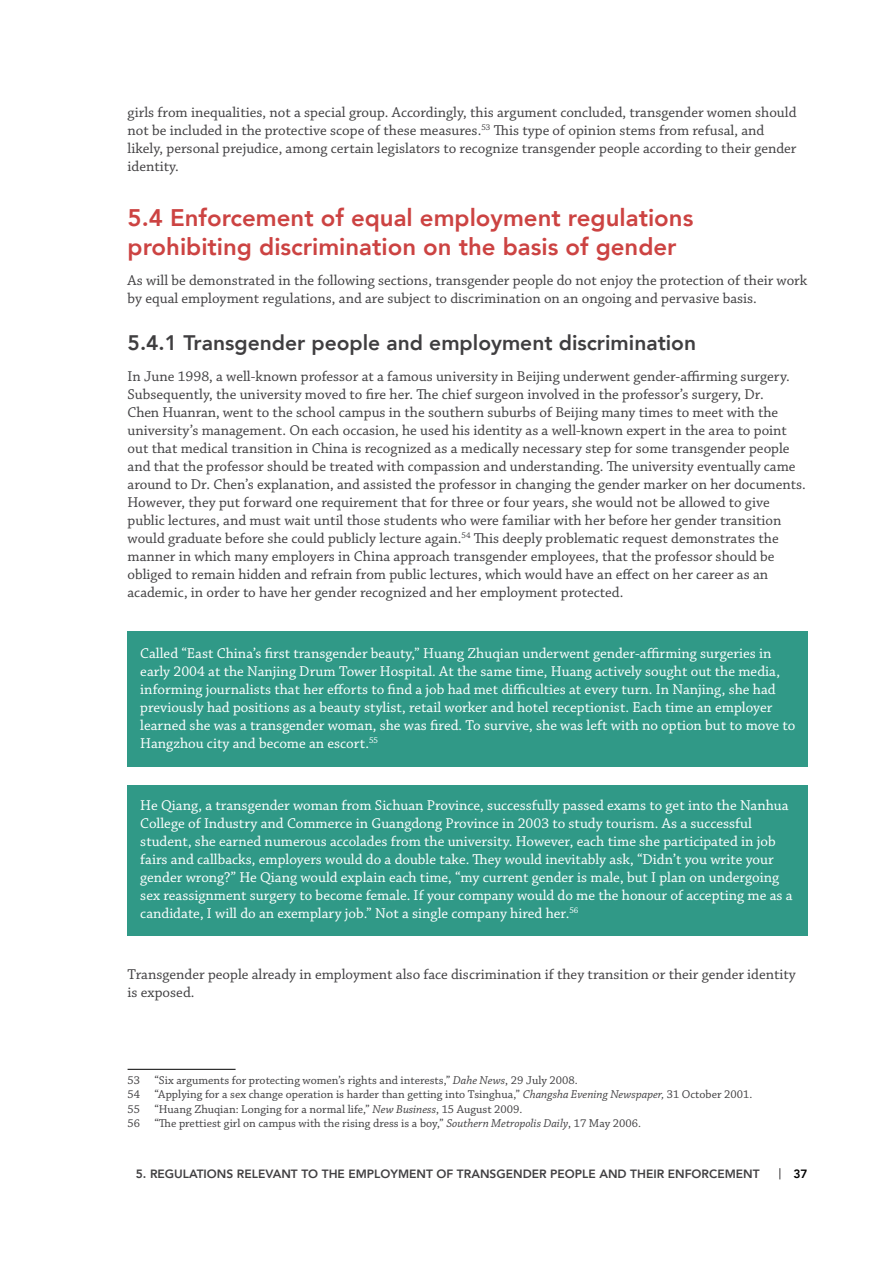
<style>
.page{position:relative;width:893px;height:1263px;background:#fff}
.page>*{position:absolute;margin:0;border:0;box-sizing:border-box;transform-origin:0 0}
.t1{font:800 24px/28.8px "Avenir";color:#cc4342}
.t2{font:800 21px "Avenir";color:#3f3e40}
.t3{font:15px/18px "Chaparral Pro";color:#414042}
.t4{font:15px/18px "Chaparral Pro";color:#fff}
.t5{font:12px/14.4px "Chaparral Pro";color:#414042}
.t6{font:800 12px "Avenir";color:#414042}
.t7{font:800 12px "Avenir";color:#000}
.s1{font-style:italic}
</style>
<div class="page">
<div style="left:128px;top:631px;width:680px;height:135px;background:#309987"></div>
<div style="left:128px;top:785px;width:680px;height:150px;background:#309987"></div>
<hr style="left:128px;top:1069px;width:108px;height:1px;background:#000">
<p class="t3" style="left:128px;top:104px;width:670px">girls from inequalities, not a special group. Accordingly, this argument concluded, transgender women should not be included in the protective scope of these measures.<sup>53</sup> This type of opinion stems from refusal, and likely, personal prejudice, among certain legislators to recognize transgender people according to their gender identity.</p>
<h1 class="t1" style="left:128px;top:203px;width:567px">5.4 Enforcement of equal employment regulations prohibiting discrimination on the basis of gender</h1>
<p class="t3" style="left:128px;top:272px;width:681px">As will be demonstrated in the following sections, transgender people do not enjoy the protection of their work by equal employment regulations, and are subject to discrimination on an ongoing and pervasive basis.</p>
<h2 class="t2" style="left:128px;top:326px;width:570px">5.4.1 Transgender people and employment discrimination</h2>
<p class="t3" style="left:128px;top:367px;width:680px">In June 1998, a well-known professor at a famous university in Beijing underwent gender-affirming surgery.<br>Subsequently, the university moved to fire her. The chief surgeon involved in the professor’s surgery, Dr.<br>Chen Huanran, went to the school campus in the southern suburbs of Beijing many times to meet with the university’s management. On each occasion, he used his identity as a well-known expert in the area to point out that medical transition in China is recognized as a medically necessary step for some transgender people and that the professor should be treated with compassion and understanding. The university eventually came around to Dr. Chen’s explanation, and assisted the professor in changing the gender marker on her documents.<br>However, they put forward one requirement that for three or four years, she would not be allowed to give public lectures, and must wait until those students who were familiar with her before her gender transition would graduate before she could publicly lecture again.<sup>54</sup> This deeply problematic request demonstrates the manner in which many employers in China approach transgender employees, that the professor should be obliged to remain hidden and refrain from public lectures, which would have an effect on her career as an academic, in order to have her gender recognized and her employment protected.</p>
<p class="t4" style="left:140px;top:645px;width:656px">Called “East China’s first transgender beauty,” Huang Zhuqian underwent gender-affirming surgeries in early 2004 at the Nanjing Drum Tower Hospital. At the same time, Huang actively sought out the media, informing journalists that her efforts to find a job had met difficulties at every turn. In Nanjing, she had previously had positions as a beauty stylist, retail worker and hotel receptionist. Each time an employer learned she was a transgender woman, she was fired. To survive, she was left with no option but to move to Hangzhou city and become an escort.<sup>55</sup></p>
<p class="t4" style="left:140px;top:796px;width:654px">He Qiang, a transgender woman from Sichuan Province, successfully passed exams to get into the Nanhua College of Industry and Commerce in Guangdong Province in 2003 to study tourism. As a successful student, she earned numerous accolades from the university. However, each time she participated in job fairs and callbacks, employers would do a double take. They would inevitably ask, “Didn’t you write your gender wrong?” He Qiang would explain each time, “my current gender is male, but I plan on undergoing sex reassignment surgery to become female. If your company would do me the honour of accepting me as a candidate, I will do an exemplary job.” Not a single company hired her.<sup>56</sup></p>
<p class="t3" style="left:128px;top:966px;width:670px">Transgender people already in employment also face discrimination if they transition or their gender identity is exposed.</p>
<p class="t5" style="left:128px;top:1073px;width:626px">53 “Six arguments for protecting women’s rights and interests,” <span class="s1">Dahe News</span>, 29 July 2008.<br>54 “Applying for a sex change operation is harder than getting into Tsinghua,” <span class="s1">Changsha Evening Newspaper,</span> 31 October 2001.<br>55 “Huang Zhuqian: Longing for a normal life,” <span class="s1">New Business</span>, 15 August 2009.<br>56 “The prettiest girl on campus with the rising dress is a boy,” <span class="s1">Southern Metropolis Daily</span>, 17 May 2006.</p>
<p class="t6" style="left:136px;top:1164px;width:625px">5. Regulations relevant to th e employment of transgender people and th eir enforcement</p>
<p class="t7" style="left:793px;top:1164px;width:16px">37</p>
</div>
